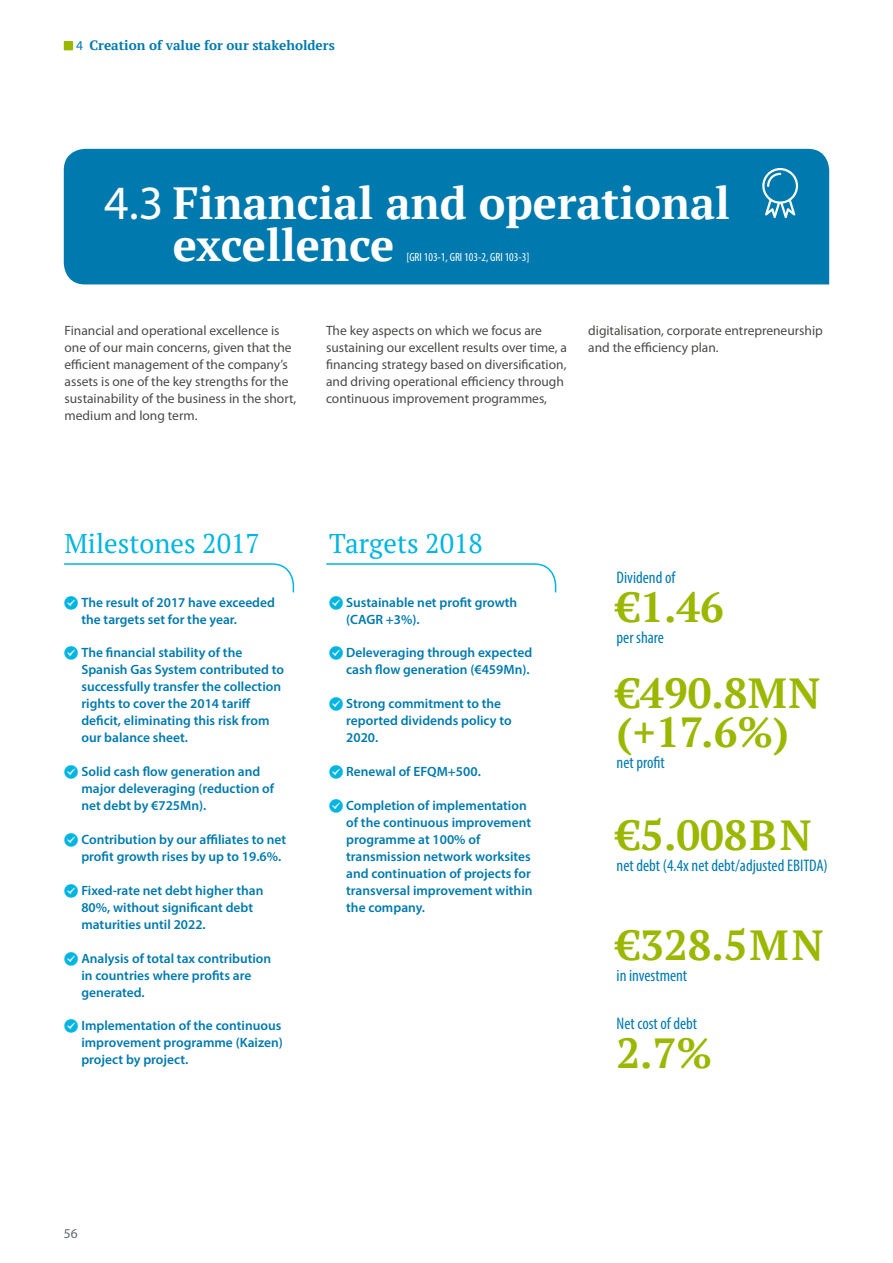
<style>
.page{position:relative;width:893px;height:1263px;background:#fff}
.page>*{position:absolute;margin:0;border:0;box-sizing:border-box;transform-origin:0 0}
.t1{font:700 45px/42px "Enagas PT Serif";color:#fff}
.t2{font:700 42px/39px "Enagas PT Serif";color:#9cb700}
.t3{font:27px "Enagas PT Serif";color:#00b5e2}
.t4{font:condensed 16.8px "Myriad Pro";color:#007aae}
.t5{font:600 13.5px/17px "Myriad Pro";color:#007aae}
.t6{font:13.5px/17px "Myriad Pro";color:#4a4a49}
.t7{font:700 13.5px "Enagas PT Serif";color:#007aae}
.t8{font:13.5px "Myriad Pro";color:#63666a}
.t9{font:condensed 12px "Myriad Pro";color:#fff}
.s1{font-family:"Myriad Pro";font-weight:400}
.s2{font-family:"Myriad Pro";font-weight:400;font-size:48px}
</style>
<div class="page">
<div style="left:64px;top:41px;width:9px;height:9px;background:#9cb700"></div>
<div style="left:64px;top:149px;width:765px;height:135px;background:#007aae"></div>
<svg style="left:762px;top:168px;width:36px;height:50px"></svg>
<svg style="left:63px;top:563px;width:232px;height:30px"></svg>
<svg style="left:326px;top:563px;width:231px;height:30px"></svg>
<p class="t7" style="left:76px;top:37px;width:260px"><span class="s1">4</span> Creation of value for our stakeholders</p>
<h1 class="t1" style="left:173px;top:181px;width:559px;text-indent:-69px"><span class="s2">4.3</span> Financial and operational excellence</h1>
<p class="t9" style="left:407px;top:250px;width:124px">[GRI 103-1, GRI 103-2, GRI 103-3]</p>
<p class="t6" style="left:65px;top:322px;width:233px">Financial and operational excellence is one of our main concerns, given that the efficient management of the company’s assets is one of the key strengths for the sustainability of the business in the short, medium and long term.</p>
<p class="t6" style="left:326px;top:322px;width:242px">The key aspects on which we focus are sustaining our excellent results over time, a financing strategy based on diversification, and driving operational efficiency through continuous improvement programmes,</p>
<p class="t6" style="left:588px;top:322px;width:236px">digitalisation, corporate entrepreneurship and the efficiency plan.</p>
<h3 class="t3" style="left:65px;top:526px;width:197px">Milestones 2017</h3>
<p class="t5" style="left:81px;top:593px;width:195px">The result of 2017 have exceeded the targets set for the year.</p>
<p class="t5" style="left:81px;top:644px;width:204px">The financial stability of the<br>Spanish Gas System contributed to successfully transfer the collection rights to cover the 2014 tariff deficit, eliminating this risk from our balance sheet.</p>
<p class="t5" style="left:81px;top:763px;width:194px">Solid cash flow generation and major deleveraging (reduction of net debt by €725Mn).</p>
<p class="t5" style="left:81px;top:830px;width:206px">Contribution by our affiliates to net profit growth rises by up to 19.6%.</p>
<p class="t5" style="left:81px;top:881px;width:184px">Fixed-rate net debt higher than<br>80%, without significant debt maturities until 2022.</p>
<p class="t5" style="left:81px;top:949px;width:191px">Analysis of total tax contribution in countries where profits are generated.</p>
<p class="t5" style="left:81px;top:1017px;width:203px;text-align:justify">Implementation of the continuous improvement programme (Kaizen) project by project.</p>
<h3 class="t3" style="left:329px;top:526px;width:155px">Targets 2018</h3>
<p class="t5" style="left:346px;top:593px;width:173px">Sustainable net profit growth (CAGR +3%).</p>
<p class="t5" style="left:346px;top:644px;width:187px">Deleveraging through expected cash flow generation (€459Mn).</p>
<p class="t5" style="left:346px;top:695px;width:167px">Strong commitment to the reported dividends policy to<br>2020.</p>
<p class="t5" style="left:346px;top:763px;width:136px">Renewal of EFQM+500.</p>
<p class="t5" style="left:346px;top:797px;width:188px">Completion of implementation of the continuous improvement programme at 100% of transmission network worksites and continuation of projects for transversal improvement within the company.</p>
<p class="t8" style="left:64px;top:1225px;width:15px">56</p>
<p class="t4" style="left:617px;top:567px;width:60px">Dividend of</p>
<h2 class="t2" style="left:617px;top:587px;width:109px">€1.46</h2>
<p class="t4" style="left:617px;top:627px;width:49px">per share</p>
<h2 class="t2" style="left:617px;top:673px;width:205px">€490.8Mn (+17.6%)</h2>
<p class="t4" style="left:617px;top:752px;width:50px">net profit</p>
<h2 class="t2" style="left:617px;top:815px;width:197px">€5.008Bn</h2>
<p class="t4" style="left:617px;top:855px;width:213px">net debt (4.4x net debt/adjusted EBITDA)</p>
<h2 class="t2" style="left:617px;top:925px;width:209px">€328.5Mn</h2>
<p class="t4" style="left:617px;top:965px;width:72px">in investment</p>
<p class="t4" style="left:617px;top:1013px;width:82px">Net cost of debt</p>
<h2 class="t2" style="left:617px;top:1033px;width:97px">2.7%</h2>
</div>
